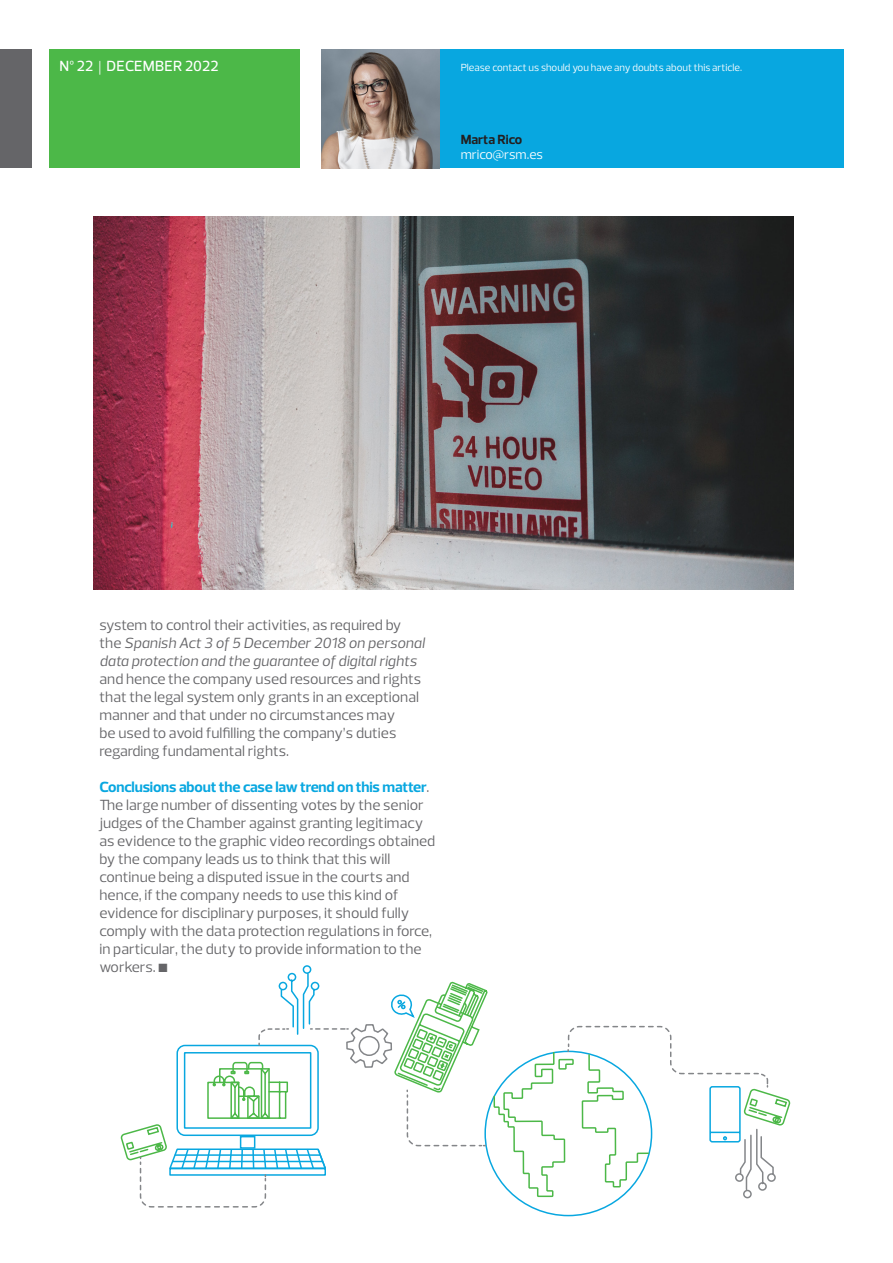
<style>
.page{position:relative;width:893px;height:1263px;background:#fff}
.page>*{position:absolute;margin:0;border:0;box-sizing:border-box;transform-origin:0 0}
.Power_of_being_under{font:15px/18px "Prelo";color:#656568}
.Power_of_being_under-2{font:700 15px "Prelo";letter-spacing:-.01em;color:#08a7e0}
.Division_Tagline{font:500 15px "Prelo";letter-spacing:.005em;color:#fff}
.Power_of_being_under-3{font:13.5px "Prelo";color:#fff}
.Power_of_being_under-4{font:700 13.5px "Prelo";color:#231f20}
.Power_of_being_under-5{font:10.5px "Prelo";color:#fff}
.s1{font-family:"Baskerville";font-weight:400}
.s2{font-style:italic}
.s3{font-weight:400;color:#656568}
</style>
<div class="page">
<div style="left:50px;top:50px;width:250px;height:118px;background:#4cb848"></div>
<div style="left:0;top:50px;width:31px;height:118px;background:#656568"></div>
<div style="left:437px;top:50px;width:407px;height:118px;background:#08a7e0"></div>
<img style="left:321px;top:50px;width:119px;height:118px">
<img style="left:93px;top:217px;width:700px;height:372px">
<svg style="left:120px;top:965px;width:671px;height:252px"></svg>
<p class="Division_Tagline" style="left:60px;top:57px;width:161px">Nº 22 <span class="s1">|</span> DECEMBER 2022</p>
<p class="Power_of_being_under-5" style="left:461px;top:61px;width:283px">Please contact us should you have any doubts about this article.</p>
<p class="Power_of_being_under-4" style="left:461px;top:131px;width:63px">Marta Rico</p>
<p class="Power_of_being_under-3" style="left:461px;top:146px;width:84px">mrico@rsm.es</p>
<p class="Power_of_being_under" style="left:99px;top:616px;width:327px">system to control their activities, as required by the <span class="s2">Spanish Act 3 of 5 December 2018 on personal data protection and the guarantee of digital rights </span>and hence the company used resources and rights that the legal system only grants in an exceptional manner and that under no circumstances may<br>be used to avoid fulfilling the company’s duties regarding fundamental rights.</p>
<p class="Power_of_being_under-2" style="left:99px;top:778px;width:332px">Conclusions about the case law trend on this matter<span class="s3">.</span></p>
<p class="Power_of_being_under" style="left:99px;top:796px;width:337px">The large number of dissenting votes by the senior judges of the Chamber against granting legitimacy as evidence to the graphic video recordings obtained by the company leads us to think that this will continue being a disputed issue in the courts and hence, if the company needs to use this kind of evidence for disciplinary purposes, it should fully comply with the data protection regulations in force, in particular, the duty to provide information to the workers. ■</p>
</div>
